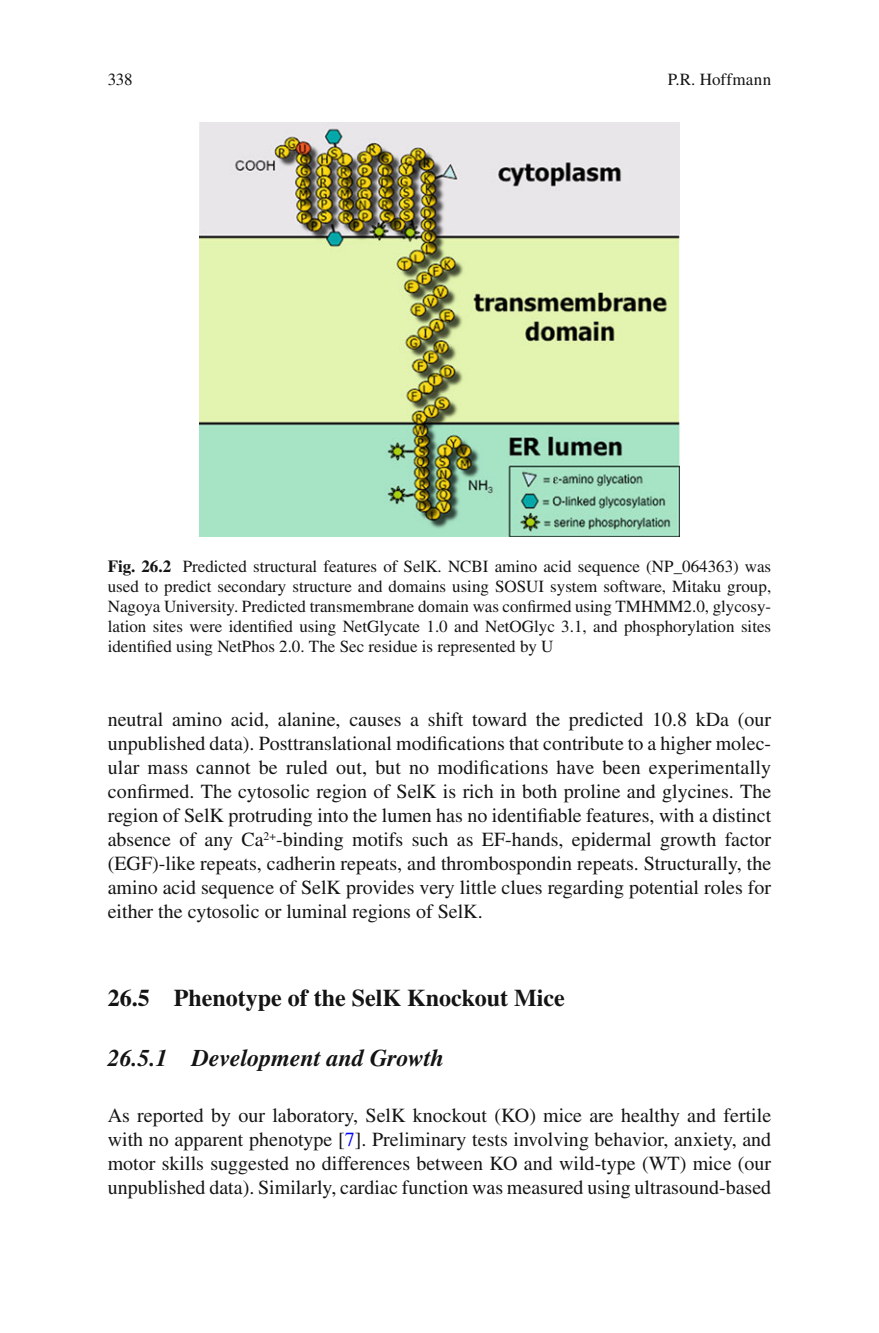
<style>
.page{position:relative;width:879px;height:1333px;background:#fff}
.page>*{position:absolute;margin:0;border:0;box-sizing:border-box;transform-origin:0 0}
.t1{font:700 24px "Times";color:#131413}
.t2{font:italic 700 24px "Times";color:#131413}
.t3{font:20px/24px "Times";color:#131413;text-align:justify}
.t4{font:17px/20px "Times";color:#131413;text-align:justify}
.t5{font:17px "Times";letter-spacing:.02em;color:#131413}
.s1{font-weight:700}
.s2{color:#00f}
</style>
<div class="page">
<img style="left:199px;top:122px;width:480px;height:415px">
<p class="t4" style="left:108px;top:71px;width:26px">338</p>
<p class="t5" style="left:667px;top:73px;width:105px">P.R. Hoffmann</p>
<p class="t4" style="left:108px;top:558px;width:665px"><span class="s1">Fig. 26.2</span> Predicted structural features of SelK. NCBI amino acid sequence (NP_064363) was used to predict secondary structure and domains using SOSUI system software, Mitaku group, Nagoya University. Predicted transmembrane domain was confirmed using TMHMM2.0, glycosy&shy;lation sites were identified using NetGlycate 1.0 and NetOGlyc 3.1, and phosphorylation sites identified using NetPhos 2.0. The Sec residue is represented by U</p>
<p class="t3" style="left:108px;top:709px;width:665px">neutral amino acid, alanine, causes a shift toward the predicted 10.8 kDa (our unpublished data). Posttranslational modifications that contribute to a higher molec&shy;ular mass cannot be ruled out, but no modifications have been experimentally confirmed. The cytosolic region of SelK is rich in both proline and glycines. The region of SelK protruding into the lumen has no identifiable features, with a distinct absence of any Ca <sup>2+</sup> -binding motifs such as EF-hands, epidermal growth factor (EGF)-like repeats, cadherin repeats, and thrombospondin repeats. Structurally, the amino acid sequence of SelK provides very little clues regarding potential roles for either the cytosolic or luminal regions of SelK.</p>
<p class="t1" style="left:108px;top:989px;width:458px">26.5 Phenotype of the SelK Knockout Mice</p>
<p class="t2" style="left:108px;top:1049px;width:338px">26.5.1 Development and Growth</p>
<p class="t3" style="left:108px;top:1105px;width:665px">As reported by our laboratory, SelK knockout (KO) mice are healthy and fertile with no apparent phenotype [ <span class="s2">7</span> ] . Preliminary tests involving behavior, anxiety, and motor skills suggested no differences between KO and wild-type (WT) mice (our unpublished data). Similarly, cardiac function was measured using ultrasound-based</p>
</div>
